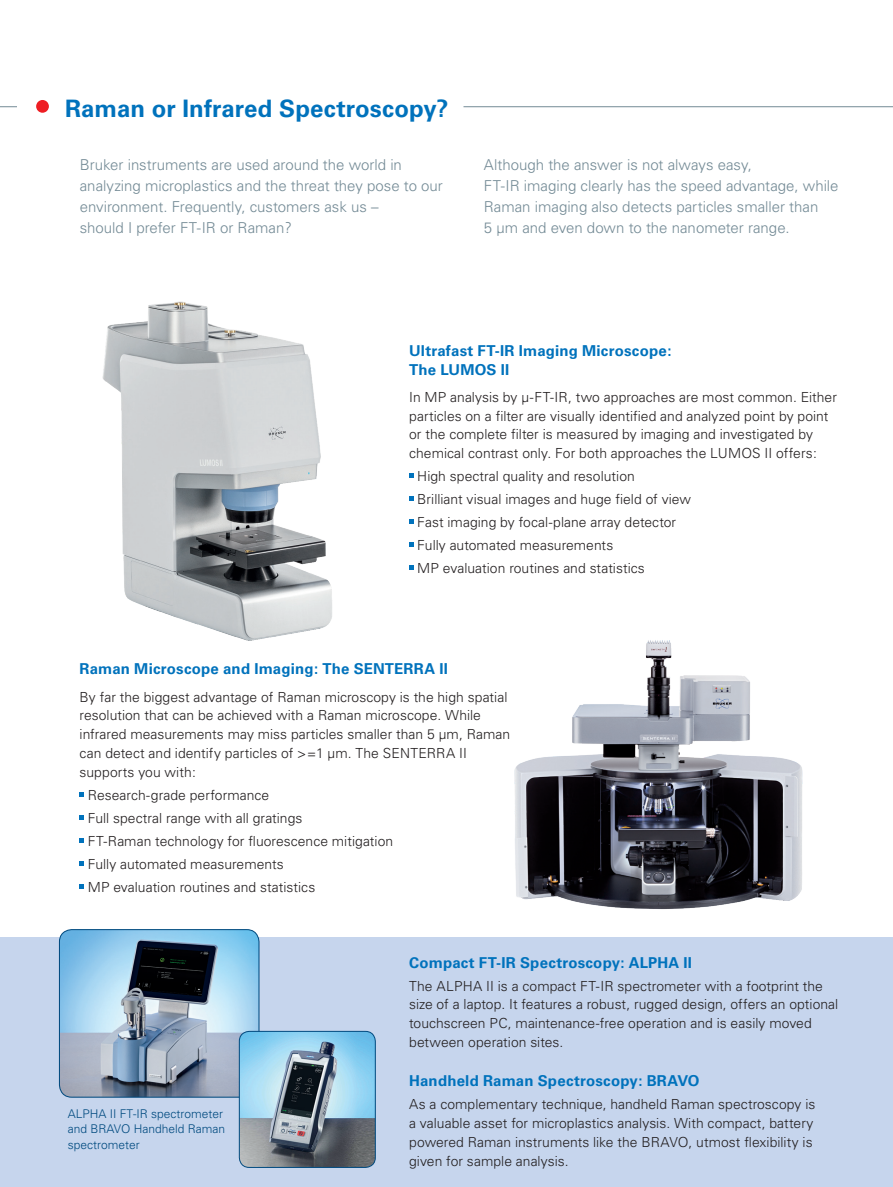
<style>
.page{position:relative;width:893px;height:1187px;background:#fff}
.page>*{position:absolute;margin:0;border:0;box-sizing:border-box;transform-origin:0 0}
.t1{font:700 24px "Univers";letter-spacing:.005em;color:#0072bc}
.t2{font:300 15px/21px "Univers";color:#738a95}
.t3{font:700 15px/18.8px "Univers";letter-spacing:.015em;color:#0072bc}
.t4{font:300 13.8px/18.8px "Univers";letter-spacing:.005em;color:#231f20}
.t5{font:300 12px/15.8px "Univers";color:#004a7f}
</style>
<div class="page">
<div style="left:0;top:937px;width:893px;height:249px;background:#c6d5ed"></div>
<svg style="left:0;top:106px;width:17px;height:1px"></svg>
<div style="left:36px;top:100px;width:13px;height:13px;background:#ee1d23;border-radius:50%"></div>
<img style="left:102px;top:301px;width:230px;height:340px">
<svg style="left:409px;top:473px;width:4px;height:4px"></svg>
<svg style="left:409px;top:496px;width:4px;height:4px"></svg>
<svg style="left:409px;top:519px;width:4px;height:4px"></svg>
<svg style="left:409px;top:542px;width:4px;height:4px"></svg>
<svg style="left:409px;top:565px;width:4px;height:4px"></svg>
<img style="left:514px;top:640px;width:289px;height:269px">
<hr style="left:463px;top:106px;width:430px;height:1px;background:#738a95">
<img style="left:59px;top:929px;width:200px;height:168px">
<div style="left:59px;top:929px;width:200px;height:168px;border:1px solid #004a7f;border-radius:12px"></div>
<img style="left:239px;top:1031px;width:136px;height:136px">
<div style="left:239px;top:1030px;width:137px;height:137px;border:1px solid #004a7f;border-radius:10px"></div>
<svg style="left:80px;top:792px;width:4px;height:4px"></svg>
<svg style="left:80px;top:815px;width:4px;height:4px"></svg>
<svg style="left:80px;top:838px;width:4px;height:4px"></svg>
<svg style="left:80px;top:861px;width:4px;height:4px"></svg>
<svg style="left:80px;top:884px;width:4px;height:4px"></svg>
<h1 class="t1" style="left:65px;top:94px;width:385px">Raman or Infrared Spectroscopy?</h1>
<p class="t2" style="left:80px;top:154px;width:364px">Bruker instruments are used around the world in analyzing microplastics and the threat they pose to our environment. Frequently, customers ask us –<br>should I prefer FT-IR or Raman?</p>
<p class="t2" style="left:484px;top:154px;width:356px">Although the answer is not always easy,<br>FT-IR imaging clearly has the speed advantage, while Raman imaging also detects particles smaller than<br>5 µm and even down to the nanometer range.</p>
<p class="t3" style="left:409px;top:341px;width:264px">Ultrafast FT-IR Imaging Microscope:<br>The LUMOS II</p>
<p class="t4" style="left:409px;top:387px;width:429px">In MP analysis by µ-FT-IR, two approaches are most common. Either particles on a filter are visually identified and analyzed point by point or the complete filter is measured by imaging and investigated by chemical contrast only. For both approaches the LUMOS II offers:</p>
<p class="t4" style="left:417px;top:465px;width:275px;line-height:23px">High spectral quality and resolution<br>Brilliant visual images and huge field of view Fast imaging by focal-plane array detector Fully automated measurements<br>MP evaluation routines and statistics</p>
<p class="t3" style="left:80px;top:660px;width:370px">Raman Microscope and Imaging: The SENTERRA II</p>
<p class="t4" style="left:80px;top:687px;width:432px">By far the biggest advantage of Raman microscopy is the high spatial resolution that can be achieved with a Raman microscope. While infrared measurements may miss particles smaller than 5 µm, Raman can detect and identify particles of &gt;=1 µm. The SENTERRA II supports you with:</p>
<p class="t4" style="left:88px;top:783px;width:307px;line-height:23px">Research-grade performance<br>Full spectral range with all gratings<br>FT-Raman technology for fluorescence mitigation Fully automated measurements<br>MP evaluation routines and statistics</p>
<p class="t5" style="left:68px;top:1105px;width:159px">ALPHA II FT-IR spectrometer and BRAVO Handheld Raman spectrometer</p>
<p class="t3" style="left:409px;top:952px;width:284px">Compact FT-IR Spectroscopy: ALPHA II</p>
<p class="t4" style="left:409px;top:976px;width:431px">The ALPHA II is a compact FT-IR spectrometer with a footprint the size of a laptop. It features a robust, rugged design, offers an optional touchscreen PC, maintenance-free operation and is easily moved between operation sites.</p>
<p class="t3" style="left:409px;top:1071px;width:292px">Handheld Raman Spectroscopy: BRAVO</p>
<p class="t4" style="left:409px;top:1095px;width:408px">As a complementary technique, handheld Raman spectroscopy is a valuable asset for microplastics analysis. With compact, battery powered Raman instruments like the BRAVO, utmost flexibility is given for sample analysis.</p>
</div>
